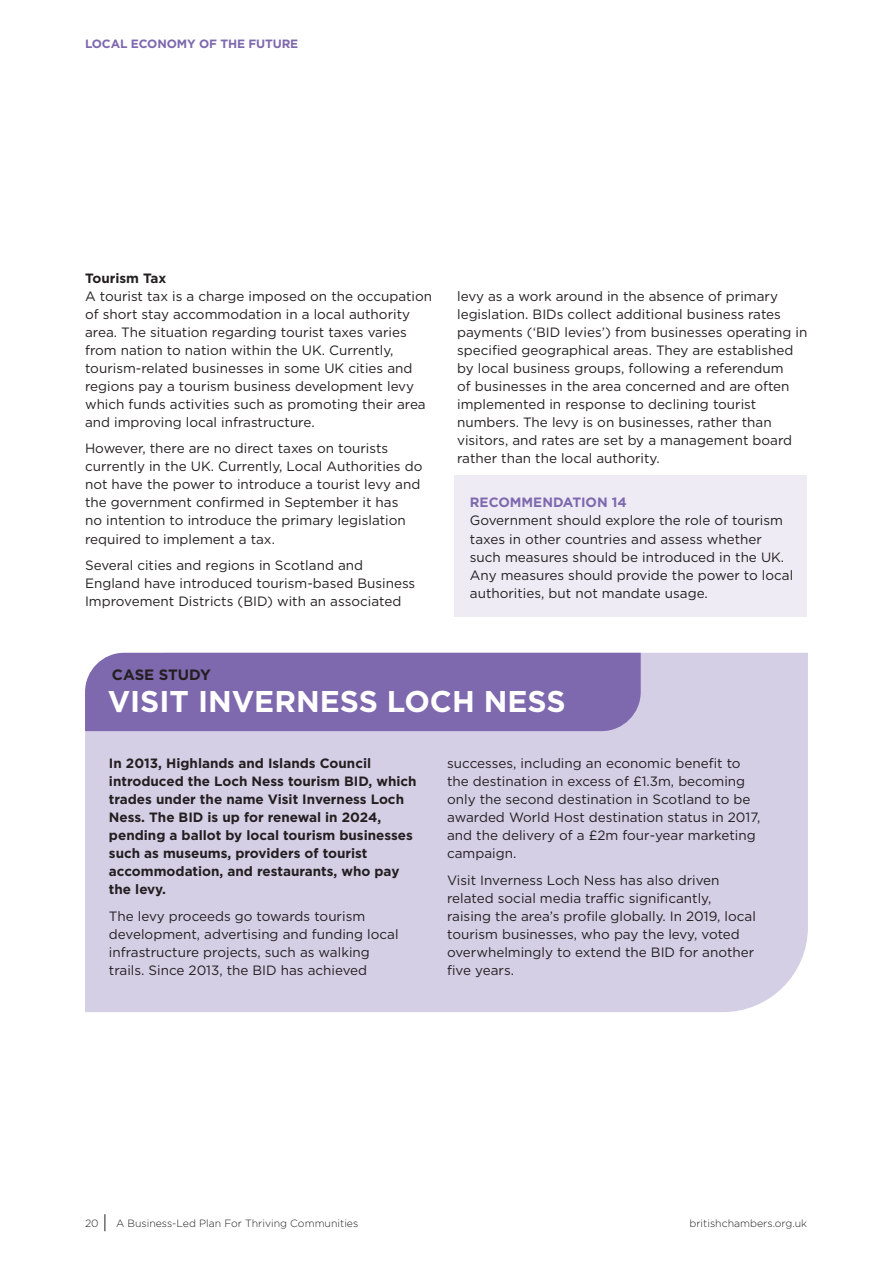
<style>
.page{position:relative;width:893px;height:1263px;background:#fff}
.page>*{position:absolute;margin:0;border:0;box-sizing:border-box;transform-origin:0 0}
.Headline{font:700 30px "Gotham";color:#fff}
.Headline-2{font:700 15px "Gotham";color:#231f20}
.Body_copy{font:13.5px/18px "Gotham";color:#231f20}
.Body_copy-2{font:700 13.5px/18px "Gotham";color:#231f20}
.t1{font:700 12px "Gotham";letter-spacing:-.01em;color:#7e68ae}
.t2{font:300 10.5px "Gotham";color:#231f20}
.s1{font-weight:700}
.s2{font-weight:700;color:#7e68ae}
</style>
<div class="page">
<svg style="left:105px;top:1214px;width:1px;height:17px"></svg>
<div style="left:455px;top:476px;width:352px;height:141px;background:#eeebf5"></div>
<div style="left:85px;top:653px;width:723px;height:359px;background:#d5cfe6"></div>
<div style="left:85px;top:653px;width:556px;height:78px;background:#7e68ae"></div>
<p class="t1" style="left:85px;top:36px;width:215px">LOCAL ECONOMY OF THE FUTURE</p>
<p class="Body_copy" style="left:85px;top:269px;width:349px"><span class="s1">Tourism Tax<br></span>A tourist tax is a charge imposed on the occupation of short stay accommodation in a local authority area. The situation regarding tourist taxes varies from nation to nation within the UK. Currently, tourism-related businesses in some UK cities and regions pay a tourism business development levy which funds activities such as promoting their area and improving local infrastructure.</p>
<p class="Body_copy" style="left:85px;top:439px;width:339px">However, there are no direct taxes on tourists currently in the UK. Currently, Local Authorities do not have the power to introduce a tourist levy and the government confirmed in September it has<br>no intention to introduce the primary legislation required to implement a tax.</p>
<p class="Body_copy" style="left:85px;top:556px;width:332px">Several cities and regions in Scotland and<br>England have introduced tourism-based Business<br>Improvement Districts (BID) with an associated</p>
<p class="Body_copy" style="left:457px;top:287px;width:352px">levy as a work around in the absence of primary legislation. BIDs collect additional business rates payments (‘BID levies’) from businesses operating in specified geographical areas. They are established by local business groups, following a referendum<br>of businesses in the area concerned and are often implemented in response to declining tourist numbers. The levy is on businesses, rather than visitors, and rates are set by a management board rather than the local authority.</p>
<p class="Body_copy" style="left:470px;top:493px;width:325px"><span class="s2">RECOMMENDATION 14<br></span>Government should explore the role of tourism taxes in other countries and assess whether such measures should be introduced in the UK.<br>Any measures should provide the power to local authorities, but not mandate usage.</p>
<p class="Headline-2" style="left:112px;top:664px;width:100px">CASE STUDY</p>
<p class="Headline" style="left:108px;top:681px;width:459px">VISIT INVERNESS LOCH NESS</p>
<p class="Body_copy-2" style="left:109px;top:754px;width:309px">In 2013, Highlands and Islands Council introduced the Loch Ness tourism BID, which trades under the name Visit Inverness Loch Ness. The BID is up for renewal in 2024, pending a ballot by local tourism businesses such as museums, providers of tourist accommodation, and restaurants, who pay the levy.</p>
<p class="Body_copy" style="left:109px;top:907px;width:291px">The levy proceeds go towards tourism development, advertising and funding local infrastructure projects, such as walking trails. Since 2013, the BID has achieved</p>
<p class="Body_copy" style="left:447px;top:754px;width:315px">successes, including an economic benefit to the destination in excess of £1.3m, becoming only the second destination in Scotland to be awarded World Host destination status in 2017, and the delivery of a £2m four-year marketing campaign.</p>
<p class="Body_copy" style="left:447px;top:871px;width:310px">Visit Inverness Loch Ness has also driven related social media traffic significantly, raising the area’s profile globally. In 2019, local tourism businesses, who pay the levy, voted overwhelmingly to extend the BID for another five years.</p>
<p class="t2" style="left:85px;top:1216px;width:15px">20</p>
<p class="t2" style="left:116px;top:1216px;width:244px">A Business-Led Plan For Thriving Communities</p>
<p class="t2" style="left:689px;top:1216px;width:119px">britishchambers.org.uk</p>
</div>
